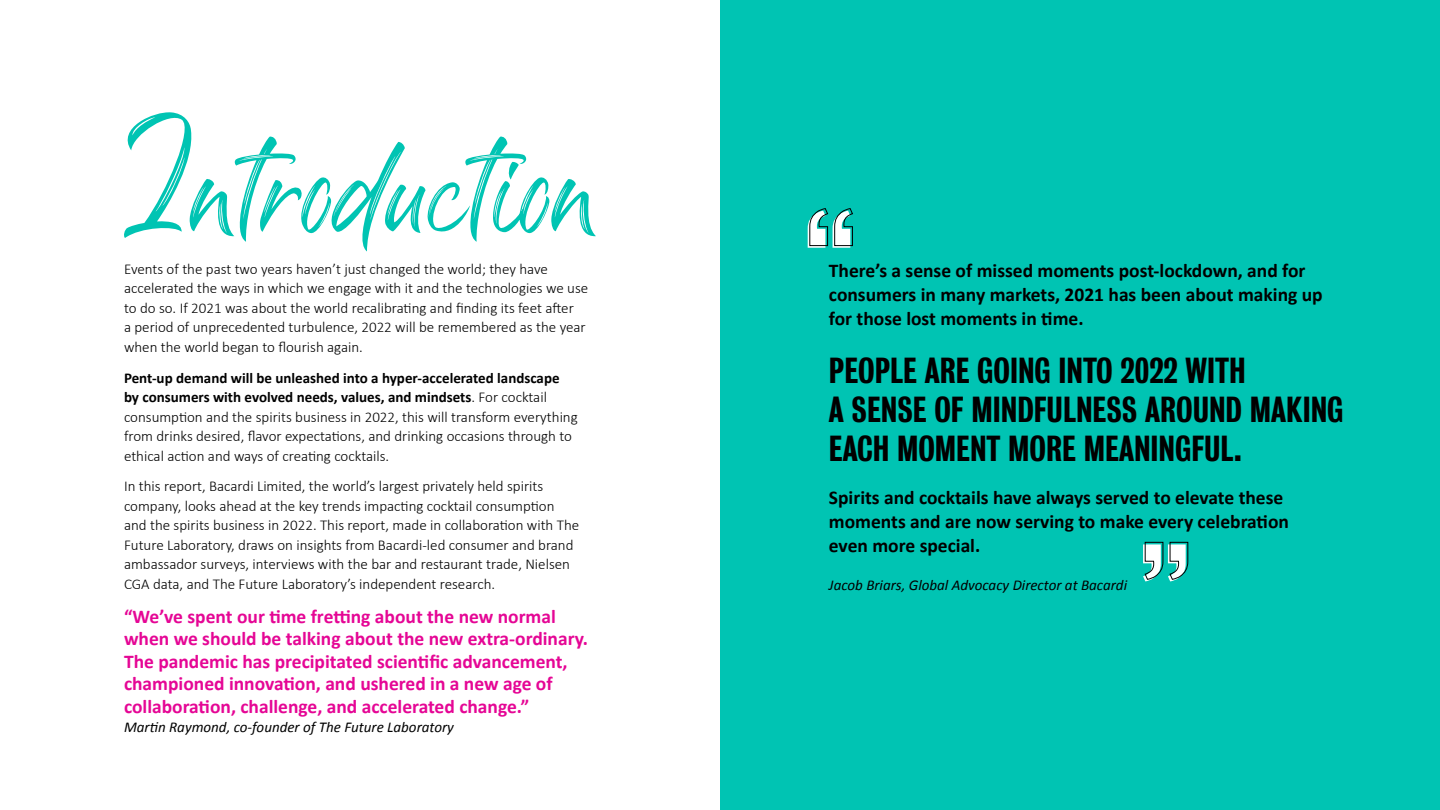
<style>
.page{position:relative;width:1440px;height:810px;background:#fff}
.page>*{position:absolute;margin:0;border:0;box-sizing:border-box;transform-origin:0 0}
.t1{font:500 33px/39px "Bureau Grot Cond";color:#000}
.t2{font:700 19.5px/24px "Calibri";color:#000}
.t3{font:700 19.5px/22.5px "Calibri";color:#e50695}
.t4{font:300 15px/19.5px "Calibri";color:#000}
.t5{font:italic 15px "Calibri";color:#000}
.s1{font-weight:700}
</style>
<div class="page">
<div style="left:720px;top:0;width:720px;height:810px;background:#00c4b3"></div>
<svg style="left:808px;top:208px;width:45px;height:40px"></svg>
<svg style="left:1143px;top:542px;width:46px;height:39px"></svg>
<svg style="left:124px;top:112px;width:472px;height:139px"></svg>
<p class="t4" style="left:124px;top:258px;width:466px">Events of the past two years haven’t just changed the world; they have accelerated the ways in which we engage with it and the technologies we use to do so. If 2021 was about the world recalibrating and finding its feet after<br>a period of unprecedented turbulence, 2022 will be remembered as the year when the world began to flourish again.</p>
<p class="t4" style="left:124px;top:367px;width:455px"><span class="s1">Pent-up demand will be unleashed into a hyper-accelerated landscape by consumers with evolved needs, values, and mindsets</span>. For cocktail consumption and the spirits business in 2022, this will transform everything from drinks desired, flavor expectations, and drinking occasions through to ethical action and ways of creating cocktails.</p>
<p class="t4" style="left:124px;top:476px;width:457px">In this report, Bacardi Limited, the world’s largest privately held spirits company, looks ahead at the key trends impacting cocktail consumption and the spirits business in 2022. This report, made in collaboration with The Future Laboratory, draws on insights from Bacardi-led consumer and brand ambassador surveys, interviews with the bar and restaurant trade, Nielsen CGA data, and The Future Laboratory’s independent research.</p>
<p class="t3" style="left:124px;top:604px;width:465px">“We’ve spent our time fretting about the new normal when we should be talking about the new extra-ordinary.<br>The pandemic has precipitated scientific advancement, championed innovation, and ushered in a new age of collaboration, challenge, and accelerated change.”</p>
<p class="t5" style="left:124px;top:717px;width:331px">Martin Raymond, co-founder of The Future Laboratory</p>
<h2 class="t2" style="left:829px;top:258px;width:495px">There’s a sense of missed moments post-lockdown, and for consumers in many markets, 2021 has been about making up for those lost moments in time.</h2>
<h1 class="t1" style="left:829px;top:351px;width:516px">PEOPLE ARE GOING INTO 2022 WITH<br>A SENSE OF MINDFULNESS AROUND MAKING<br>EACH MOMENT MORE MEANINGFUL.</h1>
<h2 class="t2" style="left:829px;top:484px;width:462px">Spirits and cocktails have always served to elevate these moments and are now serving to make every celebration even more special.</h2>
<p class="t5" style="left:829px;top:575px;width:300px">Jacob Briars, Global Advocacy Director at Bacardi</p>
</div>
